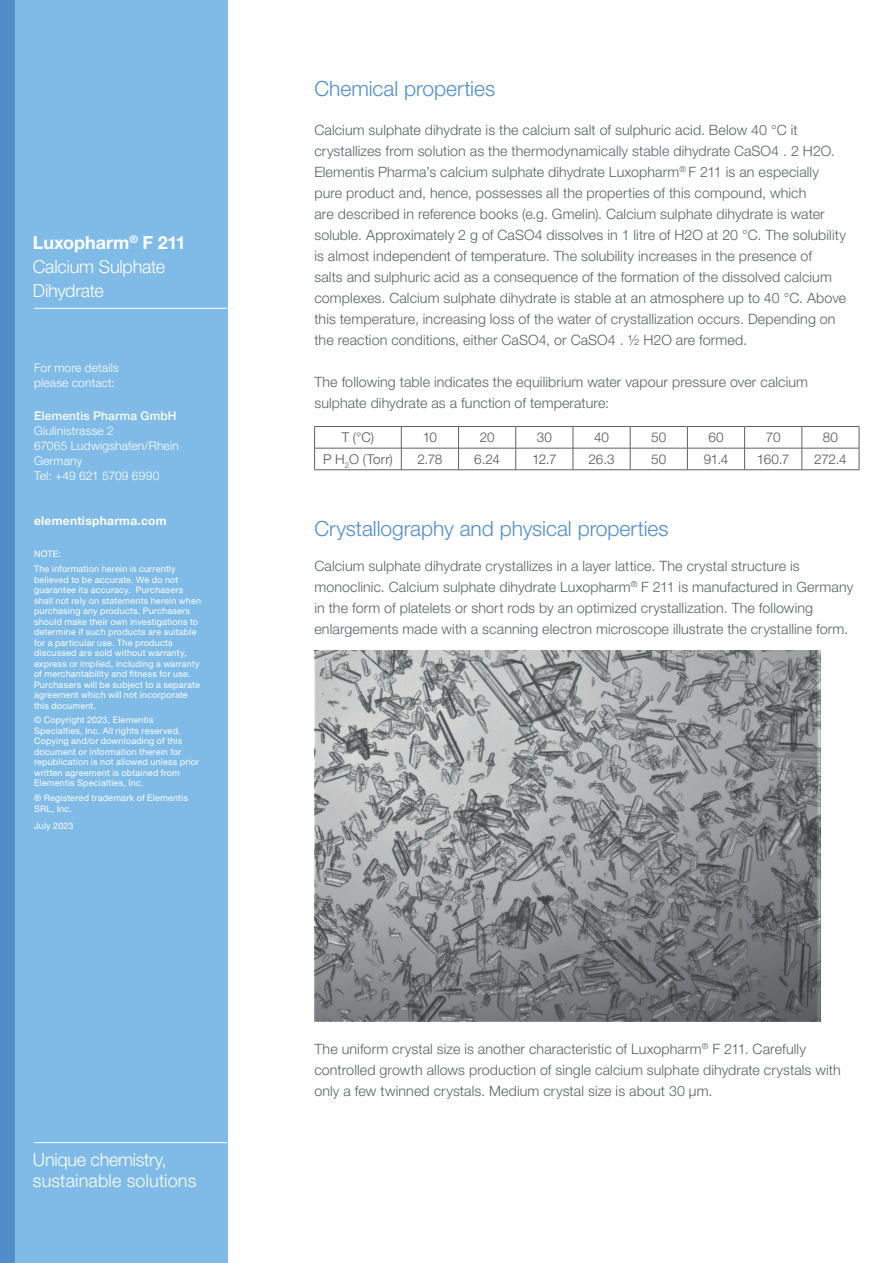
<style>
.page{position:relative;width:893px;height:1263px;background:#fff}
.page>*{position:absolute;margin:0;border:0;box-sizing:border-box;transform-origin:0 0}
.t1{font:300 21px "Helvetica Neue LT Std";color:#518dca}
.t2{font:300 18px/24px "Helvetica Neue LT Std";letter-spacing:-.01em;color:#fff}
.t3{font:300 14.25px/21px "Helvetica Neue LT Std";letter-spacing:.01em;color:#556364}
.t4{font:300 13.5px "Helvetica Neue LT Std";letter-spacing:-.01em;color:#515455}
.t5{font:300 12px/15px "Helvetica Neue LT Std";letter-spacing:.015em;color:#fff}
.t6{font:500 12px "Helvetica Neue LT Std";letter-spacing:.015em;color:#fff}
.t7{font:700 12px "Helvetica Neue LT Std";letter-spacing:.025em;color:#fff}
.t8{font:9px/10.5px "Helvetica Neue LT Std";letter-spacing:.02em;color:#fff}
.s1{font-weight:700}
</style>
<div class="page">
<hr style="left:314px;top:426px;width:87px;height:1px;background:#5d6064">
<hr style="left:401px;top:426px;width:57px;height:1px;background:#5d6064">
<hr style="left:458px;top:426px;width:58px;height:1px;background:#5d6064">
<hr style="left:516px;top:426px;width:57px;height:1px;background:#5d6064">
<hr style="left:573px;top:426px;width:57px;height:1px;background:#5d6064">
<hr style="left:630px;top:426px;width:57px;height:1px;background:#5d6064">
<hr style="left:687px;top:426px;width:58px;height:1px;background:#5d6064">
<hr style="left:745px;top:426px;width:57px;height:1px;background:#5d6064">
<hr style="left:802px;top:426px;width:57px;height:1px;background:#5d6064">
<hr style="left:314px;top:448px;width:87px;height:1px;background:#5d6064">
<svg style="left:314px;top:427px;width:1px;height:42px"></svg>
<hr style="left:401px;top:448px;width:57px;height:1px;background:#5d6064">
<svg style="left:401px;top:427px;width:1px;height:42px"></svg>
<hr style="left:458px;top:448px;width:58px;height:1px;background:#5d6064">
<svg style="left:458px;top:427px;width:1px;height:42px"></svg>
<hr style="left:516px;top:448px;width:57px;height:1px;background:#5d6064">
<svg style="left:515px;top:427px;width:1px;height:42px"></svg>
<hr style="left:573px;top:448px;width:57px;height:1px;background:#5d6064">
<svg style="left:573px;top:427px;width:1px;height:42px"></svg>
<hr style="left:630px;top:448px;width:57px;height:1px;background:#5d6064">
<svg style="left:630px;top:427px;width:1px;height:42px"></svg>
<hr style="left:687px;top:448px;width:58px;height:1px;background:#5d6064">
<svg style="left:687px;top:427px;width:1px;height:42px"></svg>
<hr style="left:745px;top:448px;width:57px;height:1px;background:#5d6064">
<svg style="left:744px;top:427px;width:1px;height:42px"></svg>
<hr style="left:802px;top:448px;width:57px;height:1px;background:#5d6064">
<svg style="left:802px;top:427px;width:1px;height:42px"></svg>
<svg style="left:859px;top:427px;width:1px;height:43px"></svg>
<hr style="left:314px;top:469px;width:87px;height:1px;background:#5d6064">
<hr style="left:401px;top:469px;width:57px;height:1px;background:#5d6064">
<hr style="left:458px;top:469px;width:58px;height:1px;background:#5d6064">
<hr style="left:516px;top:469px;width:57px;height:1px;background:#5d6064">
<hr style="left:573px;top:469px;width:57px;height:1px;background:#5d6064">
<hr style="left:630px;top:469px;width:57px;height:1px;background:#5d6064">
<hr style="left:687px;top:469px;width:58px;height:1px;background:#5d6064">
<hr style="left:745px;top:469px;width:57px;height:1px;background:#5d6064">
<hr style="left:802px;top:469px;width:57px;height:1px;background:#5d6064">
<img style="left:314px;top:650px;width:507px;height:371px">
<div style="left:0;top:0;width:227px;height:309px;background:#7fbbe6"></div>
<div style="left:0;top:309px;width:227px;height:954px;background:#7fbbe6"></div>
<hr style="left:34px;top:308px;width:193px;height:1px;background:#fff">
<hr style="left:34px;top:1142px;width:193px;height:1px;background:#fff">
<div style="left:0;top:0;width:14px;height:1263px;background:#518dca"></div>
<p class="t2" style="left:33px;top:230px;width:154px"><span class="s1">Luxopharm</span><sup>®</sup> <span class="s1">F 211<br></span>Calcium Sulphate<br>Dihydrate</p>
<p class="t5" style="left:34px;top:360px;width:86px">For more details please contact:</p>
<p class="t6" style="left:34px;top:408px;width:144px">Elementis Pharma GmbH</p>
<p class="t5" style="left:34px;top:422px;width:146px">Giulinistrasse 2<br>67065 Ludwigshafen/Rhein<br>Germany<br>Tel: +49 621 5709 6990</p>
<p class="t7" style="left:34px;top:513px;width:134px">elementispharma.com</p>
<p class="t8" style="left:34px;top:547px;width:143px;line-height:14.7px">NOTE:<br>The information herein is currently</p>
<p class="t8" style="left:34px;top:574px;width:169px">believed to be accurate. We do not guarantee its accuracy. Purchasers shall not rely on statements herein when purchasing any products. Purchasers should make their own investigations to determine if such products are suitable for a particular use. The products discussed are sold without warranty, express or implied, including a warranty of merchantability and fitness for use.<br>Purchasers will be subject to a separate agreement which will not incorporate this document.</p>
<p class="t8" style="left:34px;top:715px;width:167px">© Copyright 2023, Elementis Specialties, Inc. All rights reserved.<br>Copying and/or downloading of this document or information therein for republication is not allowed unless prior written agreement is obtained from Elementis Specialties, Inc.</p>
<p class="t8" style="left:34px;top:792px;width:155px">® Registered trademark of Elementis<br>SRL, Inc.</p>
<p class="t8" style="left:34px;top:821px;width:41px">July 2023</p>
<p class="t2" style="left:33px;top:1149px;width:165px;line-height:21px">Unique chemistry, sustainable solutions</p>
<h1 class="t1" style="left:314px;top:75px;width:182px">Chemical properties</h1>
<p class="t3" style="left:314px;top:119px;width:533px">Calcium sulphate dihydrate is the calcium salt of sulphuric acid. Below 40 °C it crystallizes from solution as the thermodynamically stable dihydrate CaSO4 . 2 H2O.<br>Elementis Pharma’s calcium sulphate dihydrate Luxopharm<sup>®</sup> F 211 is an especially pure product and, hence, possesses all the properties of this compound, which<br>are described in reference books (e.g. Gmelin). Calcium sulphate dihydrate is water soluble. Approximately 2 g of CaSO4 dissolves in 1 litre of H2O at 20 °C. The solubility is almost independent of temperature. The solubility increases in the presence of<br>salts and sulphuric acid as a consequence of the formation of the dissolved calcium complexes. Calcium sulphate dihydrate is stable at an atmosphere up to 40 °C. Above this temperature, increasing loss of the water of crystallization occurs. Depending on the reaction conditions, either CaSO4, or CaSO4 . ½ H2O are formed.</p>
<p class="t3" style="left:314px;top:371px;width:495px">The following table indicates the equilibrium water vapour pressure over calcium sulphate dihydrate as a function of temperature:</p>
<p class="t4" style="left:342px;top:429px;width:34px">T (°C)</p>
<p class="t4" style="left:423px;top:429px;width:16px">10</p>
<p class="t4" style="left:480px;top:429px;width:16px">20</p>
<p class="t4" style="left:537px;top:429px;width:17px">30</p>
<p class="t4" style="left:594px;top:429px;width:17px">40</p>
<p class="t4" style="left:651px;top:429px;width:17px">50</p>
<p class="t4" style="left:708px;top:429px;width:17px">60</p>
<p class="t4" style="left:766px;top:429px;width:16px">70</p>
<p class="t4" style="left:823px;top:429px;width:17px">80</p>
<p class="t4" style="left:323px;top:451px;width:71px">P H<sub>2</sub>O (Torr)</p>
<p class="t4" style="left:417px;top:451px;width:26px">2.78</p>
<p class="t4" style="left:474px;top:451px;width:27px">6.24</p>
<p class="t4" style="left:532px;top:451px;width:26px">12.7</p>
<p class="t4" style="left:588px;top:451px;width:28px">26.3</p>
<p class="t4" style="left:651px;top:451px;width:17px">50</p>
<p class="t4" style="left:704px;top:451px;width:26px">91.4</p>
<p class="t4" style="left:757px;top:451px;width:34px">160.7</p>
<p class="t4" style="left:814px;top:451px;width:34px">272.4</p>
<h1 class="t1" style="left:314px;top:515px;width:356px">Crystallography and physical properties</h1>
<p class="t3" style="left:314px;top:555px;width:540px">Calcium sulphate dihydrate crystallizes in a layer lattice. The crystal structure is monoclinic. Calcium sulphate dihydrate Luxopharm<sup>®</sup> F 211 is manufactured in Germany in the form of platelets or short rods by an optimized crystallization. The following enlargements made with a scanning electron microscope illustrate the crystalline form.</p>
<p class="t3" style="left:314px;top:1038px;width:528px">The uniform crystal size is another characteristic of Luxopharm<sup>®</sup> F 211. Carefully controlled growth allows production of single calcium sulphate dihydrate crystals with only a few twinned crystals. Medium crystal size is about 30 μm.</p>
</div>
